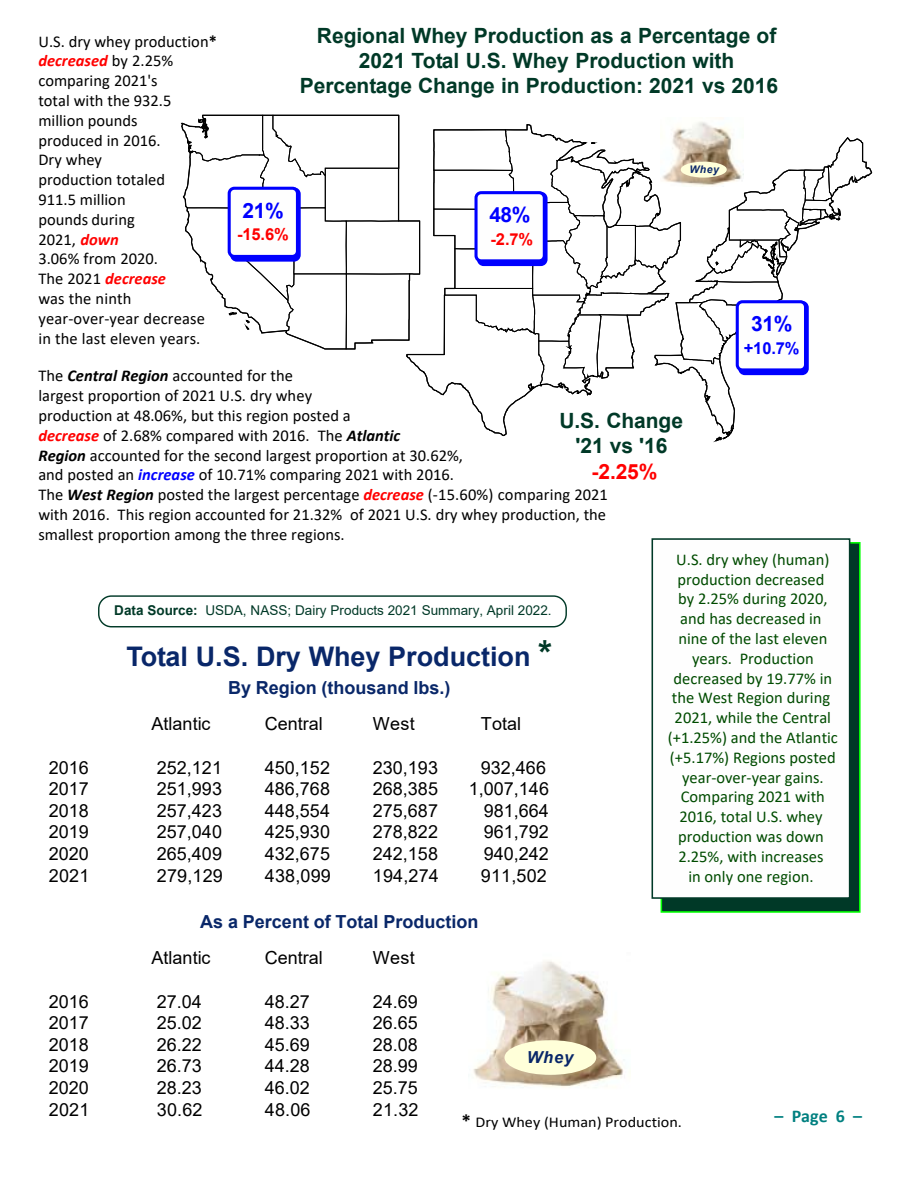
<style>
.page{position:relative;width:918px;height:1188px;background:#fff}
.page>*{position:absolute;margin:0;border:0;box-sizing:border-box;transform-origin:0 0}
.t1{font:700 27px "Arial";color:#092769}
.t2{font:700 21px/25.2px "Arial";color:#003927;text-align:center}
.t3{font:700 21px "Arial";color:#00f}
.t4{font:700 21px "Arial";color:#f00}
.t5{font:18px "Arial";color:#000}
.t6{font:700 18px "Arial";color:#092769}
.t7{font:700 18px "Calibri";color:#008080}
.t8{font:16.5px/19.8px "Calibri";color:#000}
.t9{font:16.5px/19.8px "Calibri";color:#004b00;text-align:center}
.t10{font:700 16.5px "Arial";color:#f00}
.t11{font:700 16.5px "Arial";color:#00f}
.t12{font:italic 700 16.5px "Arial";color:#092769}
.t13{font:15px "Calibri";color:#000;scale:1.08 1}
.t14{font:13.5px "Arial";color:#003927}
.t15{font:italic 700 10.5px "Arial";color:#092769}
.s1{font-weight:700}
.s2{font-weight:700;font-style:italic;color:#f00}
.s3{font-weight:700;font-style:italic}
.s4{font-weight:700;font-style:italic;color:#00f}
.s5{font-size:36px;color:#003927}
.s6{font-weight:700;font-size:18px}
</style>
<div class="page">
<div style="left:661px;top:542px;width:200px;height:371px;background:#003927;border:2px solid #0f0"></div>
<div style="left:652px;top:538px;width:198px;height:361px;background:#fefefe;border:2px solid #003927"></div>
<img style="left:473px;top:961px;width:152px;height:127px">
<svg style="left:505px;top:1040px;width:91px;height:35px;background:#ede8c3"></svg>
<svg style="left:181px;top:115px;width:691px;height:327px"></svg>
<svg style="left:98px;top:595px;width:469px;height:33px"></svg>
<p class="t2" style="left:317px;top:24px;width:461px">Regional Whey Production as a Percentage of</p>
<p class="t2" style="left:359px;top:50px;width:377px">2021 Total U.S. Whey Production with</p>
<p class="t2" style="left:300px;top:75px;width:480px">Percentage Change in Production: 2021 vs 2016</p>
<p class="t8" style="left:38px;top:33px;width:180px">U.S. dry whey production<span class="s1">* </span><span class="s2">decreased</span> by 2.25% comparing 2021's<br>total with the 932.5 million pounds<br>produced in 2016.<br>Dry whey<br>production totaled<br>911.5 million<br>pounds during<br>2021, <span class="s2">down<br></span>3.06% from 2020.<br>The 2021 <span class="s2">decrease<br></span>was the ninth year-over-year decrease in the last eleven years.</p>
<p class="t8" style="left:38px;top:367px;width:571px">The <span class="s3">Central Region</span> accounted for the<br>largest proportion of 2021 U.S. dry whey<br>production at 48.06%, but this region posted a<br><span class="s2">decrease</span> of 2.68% compared with 2016. The <span class="s3">Atlantic<br>Region</span> accounted for the second largest proportion at 30.62%,<br>and posted an <span class="s4">increase</span> of 10.71% comparing 2021 with 2016.<br>The <span class="s3">West Region</span> posted the largest percentage <span class="s2">decrease</span> (-15.60%) comparing 2021 with 2016. This region accounted for 21.32% of 2021 U.S. dry whey production, the smallest proportion among the three regions.</p>
<p class="t15" style="left:690px;top:165px;width:31px">Whey</p>
<p class="t3" style="left:243px;top:202px;width:43px">21%</p>
<p class="t10" style="left:237px;top:228px;width:53px">-15.6%</p>
<p class="t3" style="left:489px;top:207px;width:43px">48%</p>
<p class="t10" style="left:491px;top:233px;width:44px">-2.7%</p>
<p class="t3" style="left:751px;top:316px;width:43px">31%</p>
<p class="t11" style="left:744px;top:342px;width:57px">+10.7%</p>
<p class="t2" style="left:559px;top:410px;width:125px">U.S. Change '21 vs '16</p>
<p class="t4" style="left:592px;top:463px;width:67px">-2.25%</p>
<p class="t9" style="left:668px;top:551px;width:172px">U.S. dry whey (human) production decreased<br>by 2.25% during 2020, and has decreased in nine of the last eleven years. Production decreased by 19.77% in the West Region during<br>2021, while the Central (+1.25%) and the Atlantic (+5.17%) Regions posted year-over-year gains.<br>Comparing 2021 with<br>2016, total U.S. whey production was down<br>2.25%, with increases<br>in only one region.</p>
<p class="t14" style="left:114px;top:606px;width:439px"><span class="s1">Data Source:</span> USDA, NASS; Dairy Products 2021 Summary, April 2022.</p>
<h1 class="t1" style="left:127px;top:646px;width:427px">Total U.S. Dry Whey Production <span class="s5">*</span></h1>
<p class="t6" style="left:228px;top:681px;width:224px">By Region (thousand lbs.)</p>
<p class="t5" style="left:152px;top:717px;width:61px">Atlantic</p>
<p class="t5" style="left:265px;top:717px;width:60px">Central</p>
<p class="t5" style="left:373px;top:717px;width:43px">West</p>
<p class="t5" style="left:481px;top:717px;width:42px">Total</p>
<p class="t5" style="left:49px;top:760px;width:42px">2016</p>
<p class="t5" style="left:157px;top:760px;width:67px">252,121</p>
<p class="t5" style="left:265px;top:760px;width:67px">450,152</p>
<p class="t5" style="left:373px;top:760px;width:67px">230,193</p>
<p class="t5" style="left:481px;top:760px;width:67px">932,466</p>
<p class="t5" style="left:49px;top:782px;width:42px">2017</p>
<p class="t5" style="left:157px;top:782px;width:67px">251,993</p>
<p class="t5" style="left:265px;top:782px;width:67px">486,768</p>
<p class="t5" style="left:373px;top:782px;width:67px">268,385</p>
<p class="t5" style="left:469px;top:782px;width:82px">1,007,146</p>
<p class="t5" style="left:49px;top:804px;width:42px">2018</p>
<p class="t5" style="left:157px;top:804px;width:67px">257,423</p>
<p class="t5" style="left:265px;top:804px;width:67px">448,554</p>
<p class="t5" style="left:373px;top:804px;width:67px">275,687</p>
<p class="t5" style="left:484px;top:804px;width:67px">981,664</p>
<p class="t5" style="left:49px;top:825px;width:42px">2019</p>
<p class="t5" style="left:157px;top:825px;width:67px">257,040</p>
<p class="t5" style="left:265px;top:825px;width:67px">425,930</p>
<p class="t5" style="left:373px;top:825px;width:67px">278,822</p>
<p class="t5" style="left:484px;top:825px;width:67px">961,792</p>
<p class="t5" style="left:49px;top:847px;width:42px">2020</p>
<p class="t5" style="left:157px;top:847px;width:67px">265,409</p>
<p class="t5" style="left:265px;top:847px;width:67px">432,675</p>
<p class="t5" style="left:373px;top:847px;width:67px">242,158</p>
<p class="t5" style="left:484px;top:847px;width:67px">940,242</p>
<p class="t5" style="left:49px;top:868px;width:42px">2021</p>
<p class="t5" style="left:157px;top:868px;width:68px">279,129</p>
<p class="t5" style="left:265px;top:868px;width:68px">438,099</p>
<p class="t5" style="left:373px;top:868px;width:68px">194,274</p>
<p class="t5" style="left:481px;top:868px;width:68px">911,502</p>
<p class="t6" style="left:200px;top:915px;width:280px">As a Percent of Total Production</p>
<p class="t5" style="left:152px;top:951px;width:61px">Atlantic</p>
<p class="t5" style="left:265px;top:951px;width:60px">Central</p>
<p class="t5" style="left:373px;top:951px;width:43px">West</p>
<p class="t5" style="left:49px;top:994px;width:42px">2016</p>
<p class="t5" style="left:157px;top:994px;width:47px">27.04</p>
<p class="t5" style="left:265px;top:994px;width:47px">48.27</p>
<p class="t5" style="left:373px;top:994px;width:47px">24.69</p>
<p class="t5" style="left:49px;top:1016px;width:42px">2017</p>
<p class="t5" style="left:157px;top:1016px;width:47px">25.02</p>
<p class="t5" style="left:265px;top:1016px;width:47px">48.33</p>
<p class="t5" style="left:373px;top:1016px;width:47px">26.65</p>
<p class="t5" style="left:49px;top:1038px;width:42px">2018</p>
<p class="t5" style="left:157px;top:1038px;width:47px">26.22</p>
<p class="t5" style="left:265px;top:1038px;width:47px">45.69</p>
<p class="t5" style="left:373px;top:1038px;width:47px">28.08</p>
<p class="t5" style="left:49px;top:1059px;width:42px">2019</p>
<p class="t5" style="left:157px;top:1059px;width:47px">26.73</p>
<p class="t5" style="left:265px;top:1059px;width:47px">44.28</p>
<p class="t5" style="left:373px;top:1059px;width:47px">28.99</p>
<p class="t5" style="left:49px;top:1081px;width:42px">2020</p>
<p class="t5" style="left:157px;top:1081px;width:47px">28.23</p>
<p class="t5" style="left:265px;top:1081px;width:47px">46.02</p>
<p class="t5" style="left:373px;top:1081px;width:47px">25.75</p>
<p class="t5" style="left:49px;top:1102px;width:42px">2021</p>
<p class="t5" style="left:157px;top:1102px;width:47px">30.62</p>
<p class="t5" style="left:265px;top:1102px;width:47px">48.06</p>
<p class="t5" style="left:373px;top:1102px;width:47px">21.32</p>
<p class="t12" style="left:527px;top:1051px;width:48px">Whey</p>
<p class="t7" style="left:775px;top:1109px;width:89px">– Page 6 –</p>
<p class="t13" style="left:461px;top:1115px;width:206px"><span class="s6">*</span> Dry Whey (Human) Production.</p>
</div>
